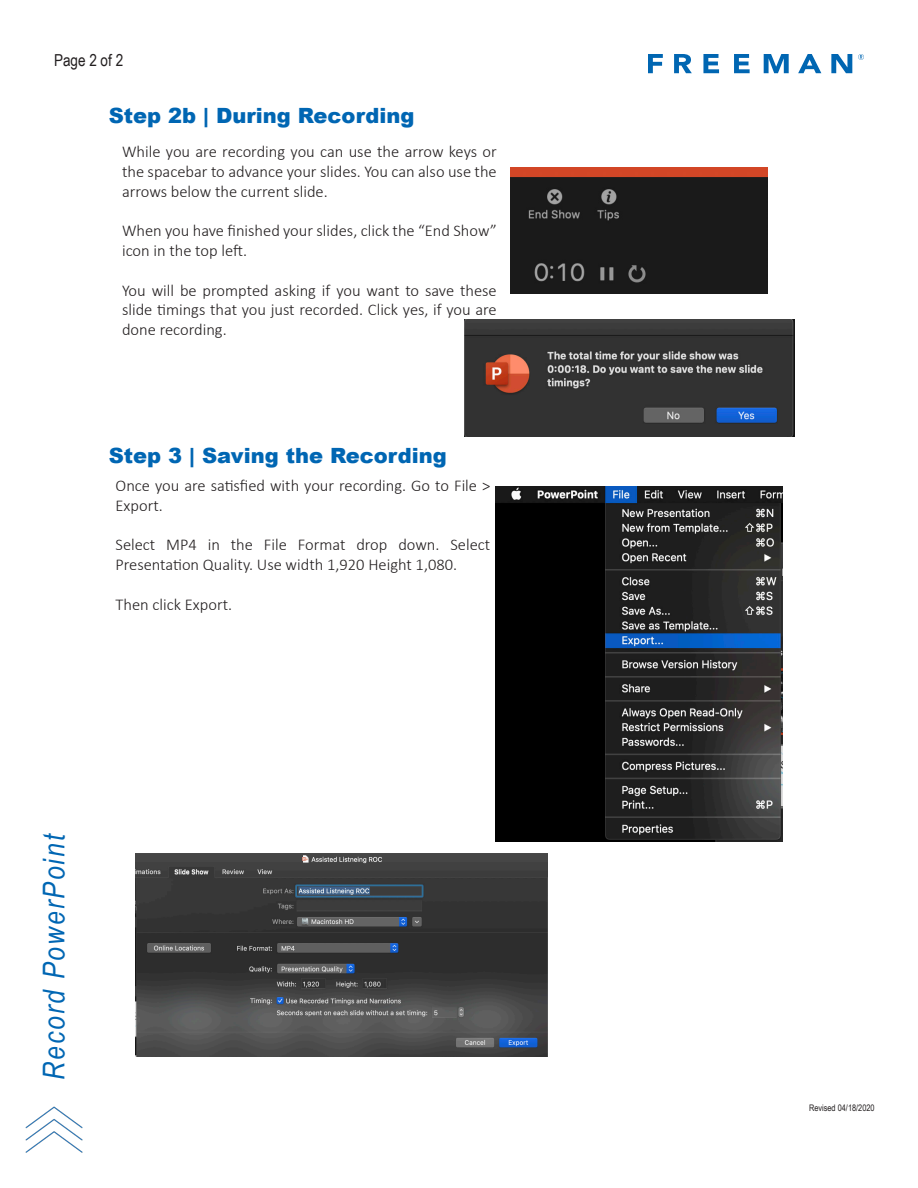
<style>
.page{position:relative;width:918px;height:1188px;background:#fff}
.page>*{position:absolute;margin:0;border:0;box-sizing:border-box;transform-origin:0 0}
.t1{font:italic 30px "Arial Narrow";letter-spacing:.07em;color:#0066b3}
.Section_Title{font:900 21px "Arial";color:#0066b3}
.Step_Paragraph{font:300 16.5px/19.8px "Calibri";color:#231f20}
.t2{font:16.5px "Arial Narrow";color:#231f20}
.t3{font:9px "Arial Narrow";color:#231f20}
</style>
<div class="page">
<svg style="left:831px;top:54px;width:21px;height:19px"></svg>
<svg style="left:648px;top:54px;width:15px;height:19px"></svg>
<svg style="left:674px;top:54px;width:18px;height:19px"></svg>
<svg style="left:703px;top:54px;width:16px;height:19px"></svg>
<svg style="left:734px;top:54px;width:16px;height:19px"></svg>
<svg style="left:764px;top:54px;width:25px;height:19px"></svg>
<svg style="left:798px;top:54px;width:23px;height:19px"></svg>
<svg style="left:858px;top:54px;width:6px;height:6px"></svg>
<img style="left:25px;top:1106px;width:58px;height:47px">
<img style="left:511px;top:168px;width:256px;height:126px">
<img style="left:464px;top:320px;width:330px;height:116px">
<img style="left:496px;top:487px;width:286px;height:354px">
<img style="left:135px;top:853px;width:412px;height:204px">
<p class="t2" style="left:54px;top:48px;width:71px">Page 2 of 2</p>
<p class="Section_Title" style="left:109px;top:100px;width:307px">Step 2b | During Recording</p>
<p class="Step_Paragraph" style="left:122px;top:142px;width:376px;text-align:justify">While you are recording you can use the arrow keys or the spacebar to advance your slides. You can also use the arrows below the current slide.</p>
<p class="Step_Paragraph" style="left:122px;top:221px;width:376px">When you have finished your slides, click the “End Show” icon in the top left.</p>
<p class="Step_Paragraph" style="left:122px;top:280px;width:376px;text-align:justify">You will be prompted asking if you want to save these slide timings that you just recorded. Click yes, if you are done recording.</p>
<p class="Section_Title" style="left:109px;top:440px;width:340px">Step 3 | Saving the Recording</p>
<p class="Step_Paragraph" style="left:116px;top:475px;width:376px">Once you are satisfied with your recording. Go to File &gt;<br>Export.</p>
<p class="Step_Paragraph" style="left:116px;top:535px;width:376px">Select MP4 in the File Format drop down. Select<br>Presentation Quality. Use width 1,920 Height 1,080.</p>
<p class="Step_Paragraph" style="left:116px;top:594px;width:118px">Then click Export.</p>
<h1 class="t1" style="left:33px;top:1080px;width:248px;rotate:-90deg">Record PowerPoint</h1>
<p class="t3" style="left:809px;top:1102px;width:67px">Revised 04/18/2020</p>
</div>
